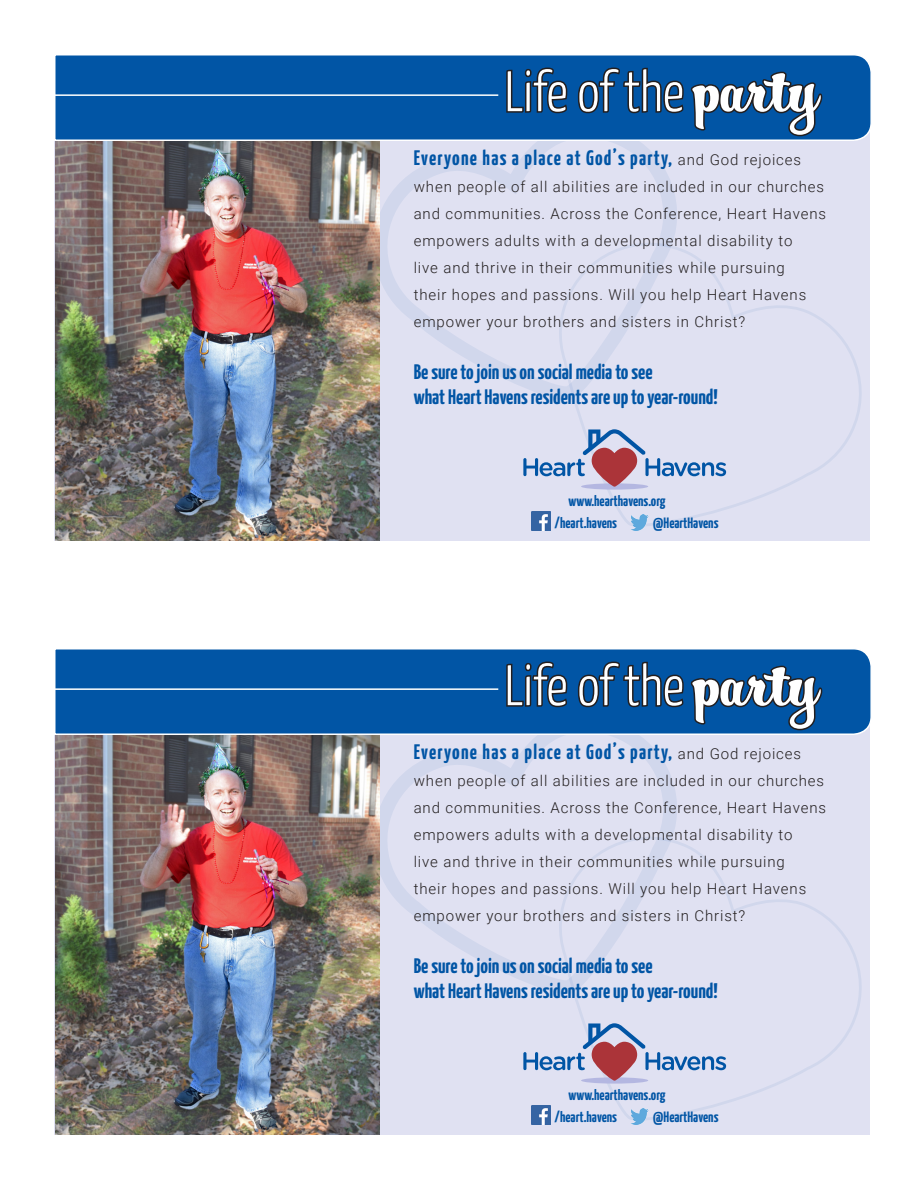
<style>
.page{position:relative;width:918px;height:1188px;background:#fff}
.page>*{position:absolute;margin:0;border:0;box-sizing:border-box;transform-origin:0 0}
.t1{font:300 57px "Yanone Kaffeesatz";color:#fff}
.t2{font:700 21px "Yanone Kaffeesatz";color:#0155a5}
.t3{font:700 21px "Yanone Kaffeesatz";letter-spacing:.06em;color:#0155a5}
.t4{font:300 15px/27px "Roboto";letter-spacing:.06em;color:#231f20}
.t5{font:700 15px "Yanone Kaffeesatz";color:#0155a5}
.s1{font-family:"Hucklebuck JF";font-weight:400;font-size:54px}
.s2{font-family:"Roboto";font-weight:300;font-size:15px;color:#231f20}
</style>
<div class="page">
<svg style="left:54px;top:142px;width:815px;height:399px;background:#dedff1"></svg>
<img style="left:56px;top:142px;width:324px;height:399px">
<svg style="left:54px;top:55px;width:817px;height:87px;background:#0d5da8"></svg>
<svg style="left:505px;top:66px;width:64px;height:49px;background:#0f3d6b"></svg>
<svg style="left:576px;top:55px;width:248px;height:83px;background:#0a4987"></svg>
<hr style="left:54px;top:94px;width:444px;height:2px;background:#fff">
<div style="left:54px;top:736px;width:815px;height:399px;background:#e0e1f2"></div>
<img style="left:56px;top:736px;width:324px;height:399px">
<svg style="left:54px;top:649px;width:817px;height:87px;background:#0e5da8"></svg>
<div style="left:581px;top:1077px;width:67px;height:7px;background:#b4b7e1;border-radius:50%"></div>
<svg style="left:523px;top:1023px;width:203px;height:58px;background:#bdbcd4"></svg>
<img style="left:532px;top:1106px;width:19px;height:19px">
<img style="left:630px;top:1109px;width:19px;height:15px">
<svg style="left:505px;top:426px;width:319px;height:306px"></svg>
<hr style="left:54px;top:688px;width:444px;height:2px;background:#fff">
<p class="t1" style="left:505px;top:57px;width:314px">Life of the <span class="s1">party</span></p>
<p class="t3" style="left:414px;top:145px;width:389px">Everyone has a place at God’s party, <span class="s2">and God rejoices</span></p>
<p class="t4" style="left:414px;top:172px;width:414px">when people of all abilities are included in our churches and communities. Across the Conference, Heart Havens empowers adults with a developmental disability to<br>live and thrive in their communities while pursuing<br>their hopes and passions. Will you help Heart Havens empower your brothers and sisters in Christ?</p>
<p class="t2" style="left:414px;top:359px;width:240px">Be sure to join us on social media to see</p>
<p class="t2" style="left:414px;top:384px;width:306px">what Heart Havens residents are up to year-round!</p>
<p class="t5" style="left:569px;top:492px;width:98px">www.hearthavens.org</p>
<p class="t5" style="left:555px;top:513px;width:64px">/heart.havens</p>
<p class="t5" style="left:653px;top:513px;width:67px">@HeartHavens</p>
<p class="t1" style="left:505px;top:651px;width:314px">Life of the <span class="s1">party</span></p>
<p class="t3" style="left:414px;top:739px;width:389px">Everyone has a place at God’s party, <span class="s2">and God rejoices</span></p>
<p class="t4" style="left:414px;top:766px;width:414px">when people of all abilities are included in our churches and communities. Across the Conference, Heart Havens empowers adults with a developmental disability to<br>live and thrive in their communities while pursuing<br>their hopes and passions. Will you help Heart Havens empower your brothers and sisters in Christ?</p>
<p class="t2" style="left:414px;top:953px;width:240px">Be sure to join us on social media to see</p>
<p class="t2" style="left:414px;top:978px;width:306px">what Heart Havens residents are up to year-round!</p>
<p class="t5" style="left:569px;top:1086px;width:98px">www.hearthavens.org</p>
<p class="t5" style="left:555px;top:1107px;width:64px">/heart.havens</p>
<p class="t5" style="left:653px;top:1107px;width:67px">@HeartHavens</p>
</div>
